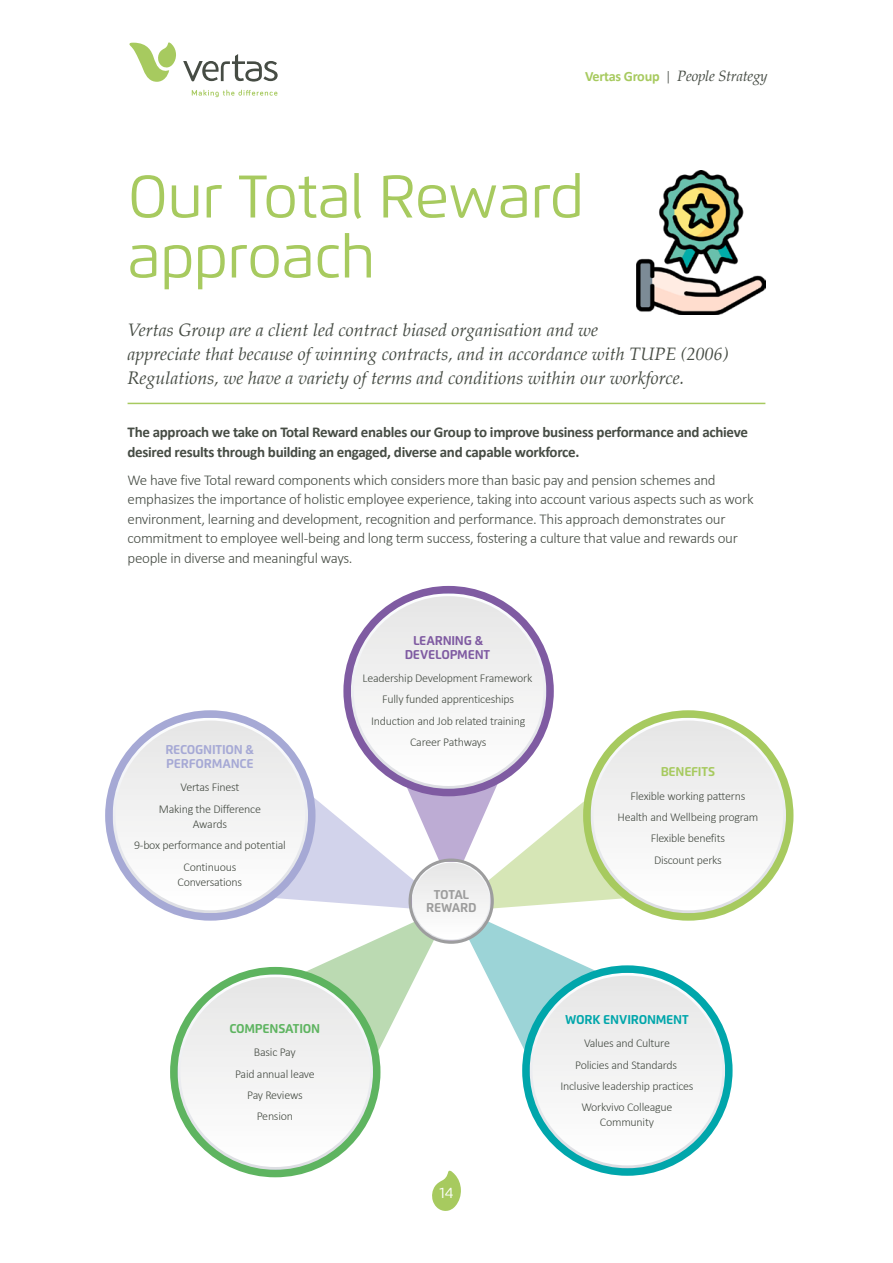
<style>
.page{position:relative;width:893px;height:1263px;background:#fff}
.page>*{position:absolute;margin:0;border:0;box-sizing:border-box;transform-origin:0 0}
.t1{font:60px/60px "Flexo";letter-spacing:-.02em;color:#a7ca5f}
.t2{font:italic 18px/24px "Palatino";color:#464c44}
.t3{font:300 15px/19.5px "Calibri";letter-spacing:-.02em;color:#464c44}
.t4{font:700 15px/19.5px "Calibri";letter-spacing:-.02em;color:#464c44}
.t5{font:italic 15px "Palatino";letter-spacing:-.02em;color:#464c44}
.t6{font:15px "Flexo";color:#fff}
.t7{font:700 12.75px/13.5px "Flexo";letter-spacing:-.02em;color:#a6a9d5}
.t8{font:700 12.75px/13.5px "Flexo";letter-spacing:-.02em;color:#7f5ba2;text-align:center}
.t9{font:700 12.75px "Flexo";letter-spacing:-.02em;color:#00a6ab}
.t10{font:700 12.75px "Flexo";letter-spacing:-.02em;color:#5eb460}
.t11{font:700 12.75px/13.5px "Flexo";letter-spacing:-.02em;color:#9c9c9c;text-align:center}
.t12{font:700 12.75px "Flexo";letter-spacing:-.02em;color:#a7ca5f}
.t13{font:300 12px/21.5px "Calibri";letter-spacing:-.02em;color:#464c44;text-align:center}
.s1{font-family:"Calibri";font-weight:700;font-style:normal;font-size:14.25px;color:#a7ca5f}
.s2{font-family:"Calibri";font-weight:300;font-style:normal;font-size:14.25px}
</style>
<div class="page">
<svg style="left:183px;top:54px;width:95px;height:28px"></svg>
<svg style="left:129px;top:42px;width:47px;height:40px"></svg>
<svg style="left:192px;top:90px;width:85px;height:7px"></svg>
<hr style="left:128px;top:403px;width:637px;height:1px;background:#a7ca5f">
<img style="left:637px;top:170px;width:128px;height:144px">
<svg style="left:105px;top:586px;width:688px;height:625px"></svg>
<div style="left:354px;top:596px;width:189px;height:190px;background:#f2f2f3;border-radius:95px"></div>
<p class="t5" style="left:585px;top:64px;width:184px"><span class="s1">Vertas Group</span> <span class="s2">|</span> People Strategy</p>
<h1 class="t1" style="left:128px;top:167px;width:458px">Our Total Reward approach</h1>
<h2 class="t2" style="left:128px;top:317px;width:603px">Vertas Group are a client led contract biased organisation and we<br>appreciate that because of winning contracts, and in accordance with TUPE (2006)<br>Regulations, we have a variety of terms and conditions within our workforce.</h2>
<p class="t4" style="left:128px;top:422px;width:622px">The approach we take on Total Reward enables our Group to improve business performance and achieve desired results through building an engaged, diverse and capable workforce.</p>
<p class="t3" style="left:128px;top:470px;width:627px">We have five Total reward components which considers more than basic pay and pension schemes and emphasizes the importance of holistic employee experience, taking into account various aspects such as work environment, learning and development, recognition and performance. This approach demonstrates our commitment to employee well-being and long term success, fostering a culture that value and rewards our people in diverse and meaningful ways.</p>
<p class="t7" style="left:165px;top:743px;width:90px">RECOGNITION &amp;<br>PERFORMANCE</p>
<p class="t13" style="left:159px;top:777px;width:103px">Vertas Finest<br>Making the Difference</p>
<p class="t13" style="left:134px;top:813px;width:153px">Awards<br>9-box performance and potential<br>Continuous</p>
<p class="t13" style="left:178px;top:871px;width:66px">Conversations</p>
<p class="t10" style="left:229px;top:1020px;width:92px">COMPENSATION</p>
<p class="t13" style="left:235px;top:1041px;width:81px">Basic Pay<br>Paid annual leave<br>Pay Reviews<br>Pension</p>
<p class="t8" style="left:405px;top:634px;width:87px">LEARNING &amp;<br>DEVELOPMENT</p>
<p class="t13" style="left:363px;top:667px;width:171px">Leadership Development Framework<br>Fully funded apprenticeships<br>Induction and Job related training<br>Career Pathways</p>
<p class="t11" style="left:426px;top:887px;width:52px">TOTAL<br>REWARD</p>
<p class="t12" style="left:661px;top:764px;width:56px">BENEFITS</p>
<p class="t13" style="left:618px;top:785px;width:142px">Flexible working patterns<br>Health and Wellbeing program<br>Flexible benefits<br>Discount perks</p>
<p class="t6" style="left:439px;top:1184px;width:16px">14</p>
<p class="t9" style="left:565px;top:1011px;width:125px">WORK ENVIRONMENT</p>
<p class="t13" style="left:560px;top:1032px;width:135px">Values and Culture<br>Policies and Standards<br>Inclusive leadership practices<br>Workvivo Colleague</p>
<p class="t13" style="left:600px;top:1111px;width:56px">Community</p>
</div>
